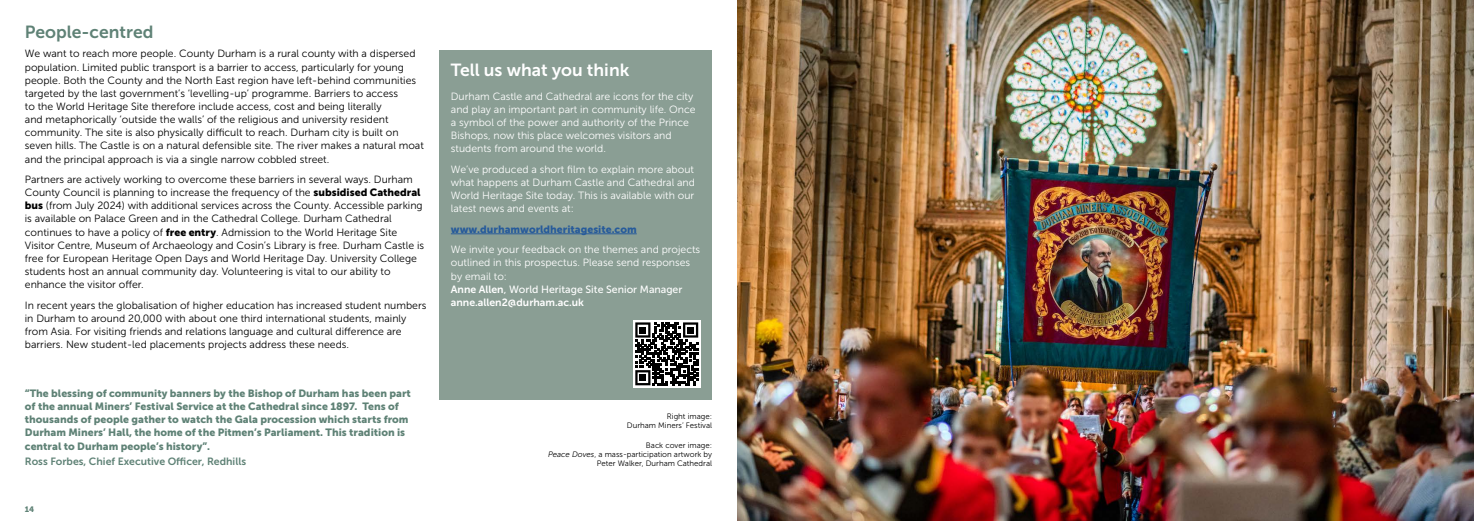
<style>
.page{position:relative;width:1474px;height:521px;background:#fff}
.page>*{position:absolute;margin:0;border:0;box-sizing:border-box;transform-origin:0 0}
.t1{font:17.5px "Museo Sans 700";color:#fff}
.t2{font:17.5px "Museo Sans 700";color:#5f8276}
.t3{font:10.5px/13.1px "Museo Sans 300";color:#000}
.t4{font:10.5px/13.1px "Museo Sans 300";color:#fff}
.t5{font:10.5px/13.1px "Museo Sans 900";color:#5f8276}
.t6{font:10.5px "Museo Sans 700";color:#5f8276}
.t7{font:10.5px "Museo Sans 500";color:#fff}
.t8{font:10.5px "Museo Sans 900";color:#275b9b}
.t9{font:10.5px "Museo Sans 700";color:#fff}
.t10{font:7.88px/9.5px "Museo Sans 300";color:#000;text-align:right}
.t11{font:7.88px "Museo Sans 900";color:#5f8276}
.s1{font-family:"Museo Sans 900"}
.s2{font-family:"Museo Sans 700"}
.s3{font-style:italic}
</style>
<div class="page">
<img style="left:737px;top:0;width:736px;height:521px">
<div style="left:439px;top:50px;width:273px;height:349px;background:#8a9e94"></div>
<hr style="left:451px;top:233px;width:185px;height:1px;background:#275b9b">
<div style="left:633px;top:320px;width:67px;height:68px;background:linear-gradient(to right,#fff,#fff)"></div>
<svg style="left:635px;top:322px;width:63px;height:63px;background:#5d5d5d"></svg>
<div style="left:639px;top:327px;width:7px;height:6px;background:#000"></div>
<div style="left:687px;top:327px;width:7px;height:6px;background:#000"></div>
<div style="left:639px;top:374px;width:7px;height:7px;background:#000"></div>
<h1 class="t2" style="left:25px;top:22px;width:130px">People-centred</h1>
<p class="t3" style="left:25px;top:47px;width:400px">We want to reach more people. County Durham is a rural county with a dispersed population. Limited public transport is a barrier to access, particularly for young people. Both the County and the North East region have left-behind communities targeted by the last government’s ‘levelling-up’ programme. Barriers to access<br>to the World Heritage Site therefore include access, cost and being literally<br>and metaphorically ‘outside the walls’ of the religious and university resident community. The site is also physically difficult to reach. Durham city is built on seven hills. The Castle is on a natural defensible site. The river makes a natural moat and the principal approach is via a single narrow cobbled street.</p>
<p class="t3" style="left:25px;top:173px;width:401px">Partners are actively working to overcome these barriers in several ways. Durham County Council is planning to increase the frequency of the <span class="s1">subsidised Cathedral bus</span> (from July 2024) with additional services across the County. Accessible parking is available on Palace Green and in the Cathedral College. Durham Cathedral continues to have a policy of <span class="s1">free entry</span>. Admission to the World Heritage Site Visitor Centre, Museum of Archaeology and Cosin’s Library is free. Durham Castle is free for European Heritage Open Days and World Heritage Day. University College students host an annual community day. Volunteering is vital to our ability to enhance the visitor offer.</p>
<p class="t3" style="left:25px;top:299px;width:403px">In recent years the globalisation of higher education has increased student numbers in Durham to around 20,000 with about one third international students, mainly from Asia. For visiting friends and relations language and cultural difference are barriers. New student-led placements projects address these needs.</p>
<p class="t5" style="left:25px;top:387px;width:387px">“The blessing of community banners by the Bishop of Durham has been part of the annual Miners’ Festival Service at the Cathedral since 1897. Tens of thousands of people gather to watch the Gala procession which starts from Durham Miners’ Hall, the home of the Pitmen’s Parliament. This tradition is central to Durham people’s history”.</p>
<p class="t6" style="left:25px;top:456px;width:223px">Ross Forbes, Chief Executive Officer, Redhills</p>
<p class="t11" style="left:25px;top:504px;width:11px">14</p>
<h1 class="t1" style="left:451px;top:60px;width:180px">Tell us what you think</h1>
<p class="t4" style="left:451px;top:90px;width:246px">Durham Castle and Cathedral are icons for the city and play an important part in community life. Once a symbol of the power and authority of the Prince Bishops, now this place welcomes visitors and students from around the world.</p>
<p class="t4" style="left:451px;top:163px;width:246px;text-align:justify">We’ve produced a short film to explain more about what happens at Durham Castle and Cathedral and World Heritage Site today. This is available with our latest news and events at:</p>
<p class="t8" style="left:451px;top:223px;width:187px">www.durhamworldheritagesite.com</p>
<p class="t4" style="left:451px;top:243px;width:251px">We invite your feedback on the themes and projects outlined in this prospectus. Please send responses by email to:</p>
<p class="t7" style="left:451px;top:283px;width:233px"><span class="s2">Anne Allen</span>, World Heritage Site Senior Manager</p>
<p class="t9" style="left:451px;top:296px;width:135px">anne.allen2@durham.ac.uk</p>
<p class="t10" style="left:627px;top:411px;width:87px">Right image:<br>Durham Miners’ Festival</p>
<p class="t10" style="left:548px;top:440px;width:165px">Back cover image:<br><span class="s3">Peace Doves</span>, a mass-participation artwork by<br>Peter Walker, Durham Cathedral</p>
</div>
